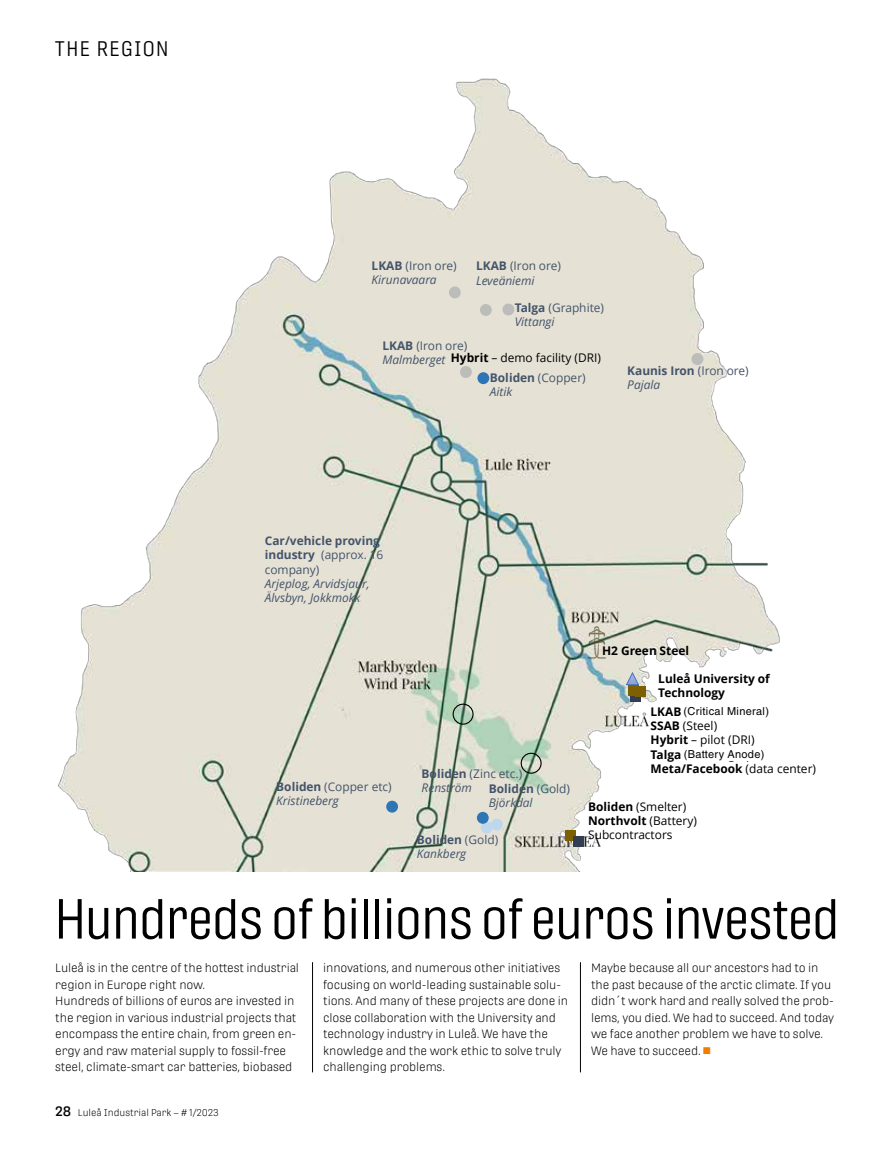
<style>
.page{position:relative;width:893px;height:1149px;background:#fff}
.page>*{position:absolute;margin:0;border:0;box-sizing:border-box;transform-origin:0 0}
.t1{font:300 56.1px "Protipo Compact";letter-spacing:-.01em;color:#000}
.t2{font:300 21px "Protipo Compact";letter-spacing:.095em;color:#000}
.t3{font:300 12px/16.5px "Protipo";letter-spacing:-.01em;color:#000}
.t4{font:12px "Open Sans";letter-spacing:-.005em;color:#44546a}
.t5{font:700 12px "Open Sans";color:#000}
.t6{font:italic 12px "Open Sans";color:#44546a}
.t7{font:11.85px/14.2px "Open Sans";color:#000}
.t8{font:italic 11.85px/14.2px "Open Sans";color:#44546a}
.t9{font:11.85px/14.2px "Open Sans";color:#44546a}
.t10{font:700 11.85px/14.2px "Open Sans";color:#44546a}
.t11{font:700 11.85px/14.2px "Open Sans";color:#000}
.t12{font:10.95px "Helvetica LT Std";letter-spacing:.03em;color:#000}
.t13{font:300 9.75px "Protipo";color:#000}
.s1{font-weight:700}
.s2{font-style:italic}
.s3{font-weight:700;font-style:normal}
.s4{font-style:normal}
.s5{font-weight:400}
.s6{font-weight:400;font-style:italic}
.s7{font-family:"Protipo Narrow";font-weight:700;font-size:12.45px;color:#ef7d00}
.s8{font-weight:500;font-size:13.5px}
</style>
<div class="page">
<hr style="left:312px;top:961px;width:1px;height:110px;background:#000">
<hr style="left:580px;top:961px;width:1px;height:110px;background:#000">
<img style="left:58px;top:78px;width:722px;height:792px">
<div style="left:449px;top:286px;width:12px;height:12px;background:#bcbcbb;border-radius:50%"></div>
<div style="left:480px;top:304px;width:12px;height:12px;background:#bcbcbb;border-radius:50%"></div>
<div style="left:460px;top:366px;width:12px;height:12px;background:#bcbcbb;border-radius:50%"></div>
<div style="left:691px;top:353px;width:12px;height:12px;background:#bcbcbb;border-radius:50%"></div>
<div style="left:477px;top:372px;width:12px;height:12px;background:#2e75b6;border-radius:50%"></div>
<div style="left:502px;top:303px;width:12px;height:12px;background:#bdbcbc;border-radius:50%"></div>
<div style="left:491px;top:818px;width:12px;height:12px;background:#bdd7ee;border-radius:50%"></div>
<div style="left:481px;top:821px;width:12px;height:12px;background:#bdd7ee;border-radius:50%"></div>
<div style="left:477px;top:811px;width:12px;height:12px;background:#2e75b6;border-radius:50%"></div>
<div style="left:386px;top:800px;width:12px;height:12px;background:#2e75b6;border-radius:50%"></div>
<div style="left:630px;top:691px;width:10px;height:11px;background:#333f50"></div>
<div style="left:628px;top:685px;width:10px;height:11px;background:#7f6000"></div>
<div style="left:635px;top:685px;width:11px;height:11px;background:#7f6000"></div>
<div style="left:565px;top:830px;width:11px;height:10px;background:#7f6000"></div>
<div style="left:573px;top:835px;width:10px;height:11px;background:#333f50"></div>
<svg style="left:626px;top:671px;width:13px;height:14px"></svg>
<img style="left:569px;top:613px;width:56px;height:57px">
<div style="left:453px;top:703px;width:21px;height:21px;border:1px solid #000;border-radius:50%"></div>
<div style="left:521px;top:752px;width:21px;height:21px;border:1px solid #000;border-radius:50%"></div>
<div style="left:684px;top:748px;width:95px;height:13px;background:#fff"></div>
<div style="left:683px;top:705px;width:96px;height:13px;background:#fff"></div>
<h2 class="t2" style="left:55px;top:37px;width:114px">THE REGION</h2>
<p class="t4" style="left:372px;top:257px;width:86px"><span class="s1">LKAB</span> (Iron ore)</p>
<p class="t8" style="left:372px;top:272px;width:67px">Kirunavaara</p>
<p class="t9" style="left:476px;top:258px;width:86px"><span class="s1">LKAB</span> (Iron ore)</p>
<p class="t6" style="left:476px;top:272px;width:60px">Leveäniemi</p>
<p class="t9" style="left:515px;top:300px;width:91px"><span class="s1">Talga</span> (Graphite)<br><span class="s2">Vittangi</span></p>
<p class="t8" style="left:382px;top:338px;width:86px"><span class="s3">LKAB</span> <span class="s4">(Iron ore)<br></span>Malmberget</p>
<p class="t7" style="left:451px;top:350px;width:152px"><span class="s1">Hybrit</span> – demo facility (DRI)</p>
<p class="t9" style="left:490px;top:370px;width:97px"><span class="s1">Boliden</span> (Copper)<br><span class="s2">Aitik</span></p>
<p class="t10" style="left:627px;top:363px;width:123px">Kaunis Iron <span class="s5">(Iron ore)<br></span><span class="s6">Pajala</span></p>
<p class="t10" style="left:265px;top:533px;width:120px">Car/vehicle proving industry <span class="s5">(approx. 16</span></p>
<p class="t4" style="left:265px;top:561px;width:56px">company)</p>
<p class="t8" style="left:265px;top:576px;width:106px">Arjeplog, Arvidsjaur,<br>Älvsbyn, Jokkmokk</p>
<p class="t5" style="left:602px;top:642px;width:89px">H2 Green Steel</p>
<p class="t9" style="left:422px;top:765px;width:102px"><span class="s1">Boliden</span> (Zinc etc.)</p>
<p class="t9" style="left:276px;top:778px;width:117px"><span class="s1">Boliden</span> (Copper etc)</p>
<p class="t8" style="left:422px;top:779px;width:52px">Renström</p>
<p class="t8" style="left:276px;top:793px;width:64px">Kristineberg</p>
<p class="t8" style="left:489px;top:781px;width:83px"><span class="s3">Boliden</span> <span class="s4">(Gold)<br></span>Björkdal</p>
<p class="t8" style="left:417px;top:831px;width:83px"><span class="s3">Boliden</span> <span class="s4">(Gold)<br></span>Kankberg</p>
<p class="t11" style="left:658px;top:670px;width:113px">Luleå University of<br>Technology</p>
<p class="t7" style="left:650px;top:703px;width:167px"><span class="s1">LKAB</span> (ReeMAP)<br><span class="s1">SSAB</span> (Steel)<br><span class="s1">Hybrit</span> – pilot (DRI)<br><span class="s1">Talga</span> (Anode/graphite)<br><span class="s1">Meta/Facebook</span> (data center)</p>
<p class="t7" style="left:588px;top:798px;width:110px"><span class="s1">Boliden</span> (Smelter)<br><span class="s1">Northvolt</span> (Battery)<br>Subcontractors</p>
<p class="t12" style="left:683px;top:705px;width:87px">(Critical Mineral)</p>
<p class="t12" style="left:684px;top:747px;width:82px">(Battery Anode)</p>
<h1 class="t1" style="left:55px;top:886px;width:786px">Hundreds of billions of euros invested</h1>
<p class="t3" style="left:55px;top:959px;width:245px">Luleå is in the centre of the hottest industrial region in Europe right now.<br>Hundreds of billions of euros are invested in the region in various industrial projects that encompass the entire chain, from green en&shy;ergy and raw material supply to fossil-free steel, climate-smart car batteries, biobased</p>
<p class="t3" style="left:323px;top:959px;width:246px">innovations, and numerous other initiatives focusing on world-leading sustainable solu&shy;tions. And many of these projects are done in close collaboration with the University and technology industry in Luleå. We have the knowledge and the work ethic to solve truly challenging problems.</p>
<p class="t3" style="left:591px;top:959px;width:244px">Maybe because all our ancestors had to in the past because of the arctic climate. If you didn´t work hard and really solved the prob&shy;lems, you died. We had to succeed. And today we face another problem we have to solve.<br>We have to succeed. <span class="s7">◼</span></p>
<p class="t13" style="left:55px;top:1106px;width:165px"><span class="s8">28</span> Luleå Industrial Park – # 1/2023</p>
</div>
